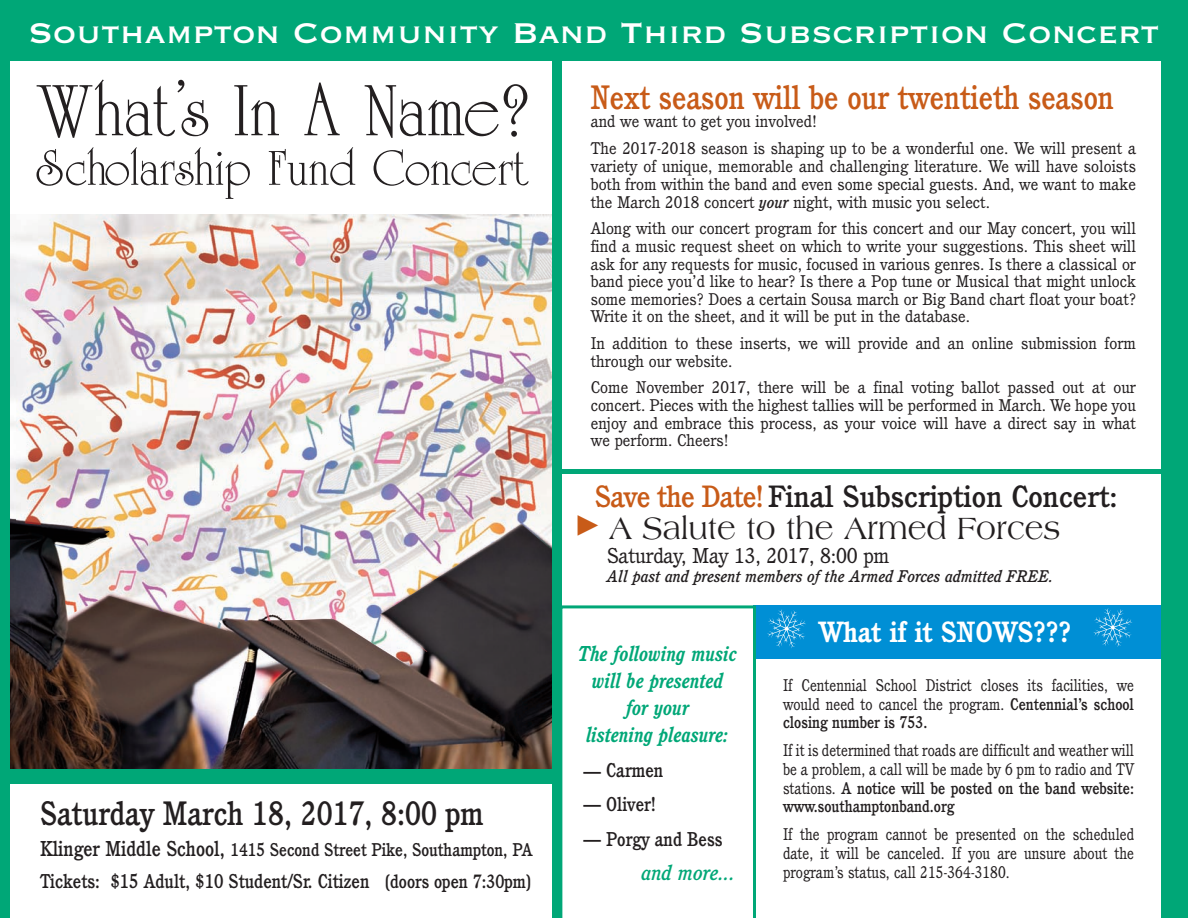
<style>
.page{position:relative;width:1188px;height:918px;background:#fff}
.page>*{position:absolute;margin:0;border:0;box-sizing:border-box;transform-origin:0 0}
.t1{font:78px "University Roman";color:#231f20}
.t2{font:52.5px "University Roman";color:#231f20}
.t3{font:37.5px "Copperplate Thirty One BC";color:#fff}
.t4{font:500 33px "Cushing";color:#c85b18;scale:.9 1}
.t5{font:500 33px "Cushing";color:#231f20;scale:.9 1}
.t6{font:33px "Americana";color:#231f20;scale:.9 1}
.t7{font:500 30px "Cushing";color:#231f20}
.t8{font:700 28.5px "Cushing";color:#fff;scale:.95 1}
.t9{font:italic 700 21px/27px "Cushing";color:#00a777;text-align:center;scale:.9 1}
.t10{font:21px "Cushing";letter-spacing:-.01em;color:#231f20}
.t11{font:italic 500 21px "Cushing";color:#00a777}
.t12{font:500 19.5px "Cushing";color:#231f20;scale:.9 1}
.t13{font:500 18px "Cushing";color:#231f20;scale:.9 1}
.t14{font:16.5px/17.5px "Cushing";color:#231f20;text-align:justify}
.t15{font:16.5px/18.8px "Cushing";color:#231f20;text-align:justify;scale:.9 1}
.t16{font:italic 500 16.5px "Cushing";color:#231f20}
.s1{font-size:21px}
.s2{font-size:18.75px}
.s3{font-weight:500;font-style:italic}
.s4{color:#c85b18}
.s5{font-weight:500}
</style>
<div class="page">
<div style="left:753px;top:606px;width:408px;height:53px;background:#008fd5"></div>
<div style="left:552px;top:50px;width:10px;height:868px;background:#00a777"></div>
<svg style="left:1093px;top:608px;width:39px;height:39px"></svg>
<svg style="left:767px;top:609px;width:39px;height:39px"></svg>
<svg style="left:562px;top:605px;width:194px;height:313px"></svg>
<div style="left:556px;top:469px;width:605px;height:5px;background:#00a777"></div>
<img style="left:10px;top:233px;width:542px;height:536px">
<div style="left:7px;top:769px;width:545px;height:15px;background:#00a777"></div>
<img style="left:16px;top:214px;width:536px;height:452px">
<div style="left:0;top:0;width:1187px;height:61px;background:#00a777"></div>
<div style="left:1161px;top:49px;width:27px;height:869px;background:#00a777"></div>
<div style="left:0;top:61px;width:10px;height:857px;background:#00a777"></div>
<h3 class="t3" style="left:28px;top:8px;width:1133px">Southampton Community Band Third Subscription Concert</h3>
<h1 class="t1" style="left:36px;top:63px;width:493px">What’s In A Name?</h1>
<h2 class="t2" style="left:36px;top:136px;width:493px">Scholarship Fund Concert</h2>
<h3 class="t5" style="left:40px;top:793px;width:494px">Saturday March 18, 2017, 8:00 pm</h3>
<p class="t13" style="left:40px;top:839px;width:549px"><span class="s1">Klinger Middle School,</span> 1415 Second Street Pike, Southampton, PA</p>
<p class="t12" style="left:40px;top:869px;width:548px">Tickets: $15 Adult, $10 Student/Sr. Citizen <span class="s2">(doors open 7:30pm)</span></p>
<h3 class="t4" style="left:591px;top:77px;width:583px">Next season will be our twentieth season</h3>
<p class="t14" style="left:591px;top:107px;width:547px;line-height:27px">and we want to get you involved!<br>The 2017-2018 season is shaping up to be a wonderful one. We will present a</p>
<p class="t14" style="left:591px;top:157px;width:547px;line-height:18px">variety of unique, memorable and challenging literature. We will have soloists both from within the band and even some special guests. And, we want to make the March 2018 concert <span class="s3">your</span> night, with music you select.</p>
<p class="t14" style="left:591px;top:220px;width:547px">Along with our concert program for this concert and our May concert, you will find a music request sheet on which to write your suggestions. This sheet will ask for any requests for music, focused in various genres. Is there a classical or band piece you’d like to hear? Is there a Pop tune or Musical that might unlock some memories? Does a certain Sousa march or Big Band chart float your boat?<br>Write it on the sheet, and it will be put in the database.</p>
<p class="t14" style="left:591px;top:334px;width:547px">In addition to these inserts, we will provide and an online submission form through our website.</p>
<p class="t14" style="left:591px;top:379px;width:547px">Come November 2017, there will be a final voting ballot passed out at our concert. Pieces with the highest tallies will be performed in March. We hope you enjoy and embrace this process, as your voice will have a direct say in what we perform. Cheers!</p>
<h3 class="t7" style="left:595px;top:479px;width:524px"><span class="s4">Save the Date!</span>Final Subscription Concert:</h3>
<h3 class="t6" style="left:609px;top:515px;width:503px">A Salute to the Armed Forces</h3>
<p class="t10" style="left:607px;top:543px;width:284px">Saturday, May 13, 2017, 8:00 pm</p>
<p class="t16" style="left:607px;top:567px;width:448px">All past and present members of the Armed Forces admitted FREE.</p>
<h3 class="t8" style="left:819px;top:615px;width:267px">What if it SNOWS???</h3>
<p class="t15" style="left:783px;top:676px;width:392px">If Centennial School District closes its facilities, we would need to cancel the program. <span class="s5">Centennial’s school closing number is 753.</span></p>
<p class="t15" style="left:783px;top:741px;width:392px">If it is determined that roads are difficult and weather will be a problem, a call will be made by 6 pm to radio and TV stations. <span class="s5">A notice will be posted on the band website: www.southamptonband.org</span></p>
<p class="t15" style="left:783px;top:825px;width:392px">If the program cannot be presented on the scheduled date, it will be canceled. If you are unsure about the program’s status, call 215-364-3180.</p>
<p class="t9" style="left:579px;top:640px;width:177px">The following music will be presented<br>for your<br>listening pleasure:</p>
<p class="t12" style="left:584px;top:758px;width:90px">— Carmen</p>
<p class="t12" style="left:584px;top:792px;width:82px">— Oliver!</p>
<p class="t12" style="left:584px;top:827px;width:156px">— Porgy and Bess</p>
<p class="t11" style="left:642px;top:860px;width:95px">and more...</p>
</div>
